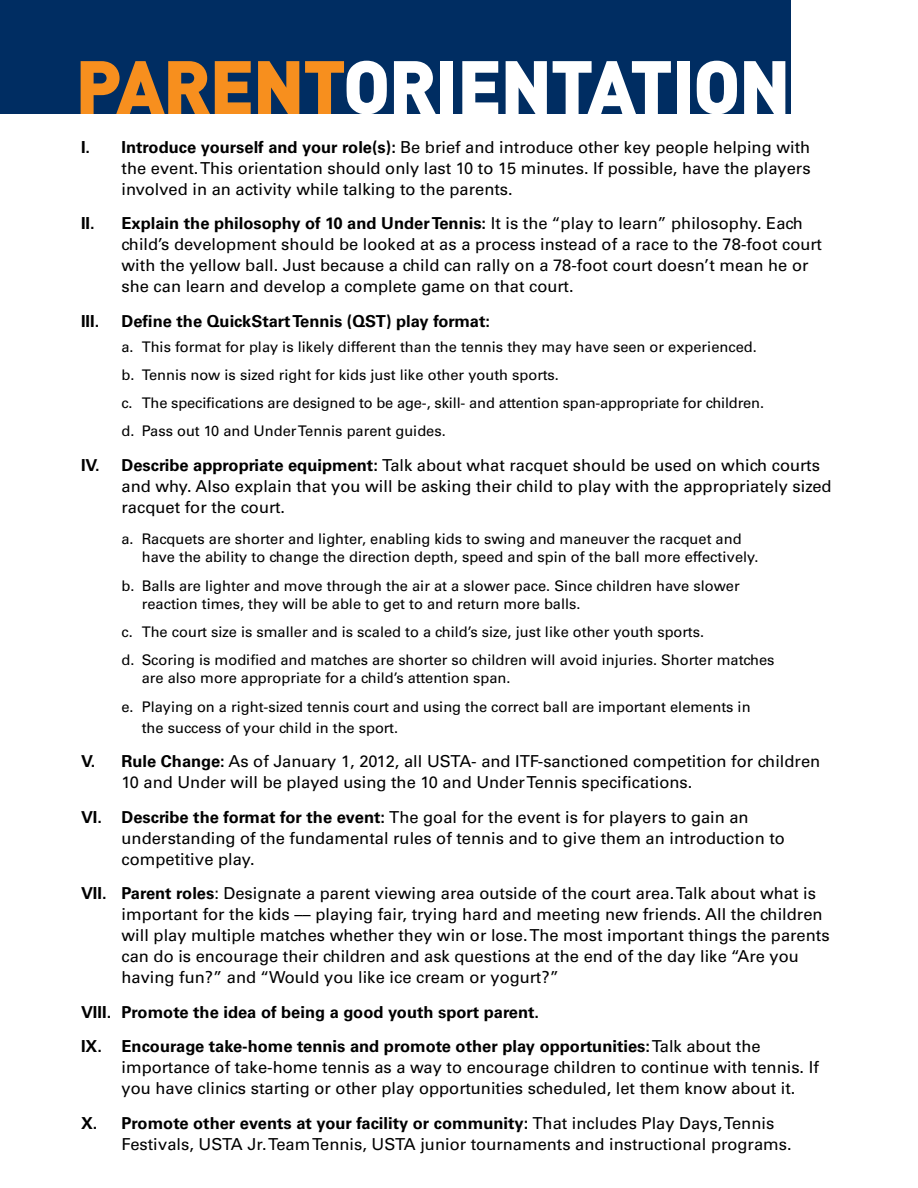
<style>
.page{position:relative;width:918px;height:1188px;background:#fff}
.page>*{position:absolute;margin:0;border:0;box-sizing:border-box;transform-origin:0 0}
.t1{font:900 74.25px "DIN";letter-spacing:-.025em;color:#fff}
.t2{font:16.5px/21px "Univers LT Std";color:#000}
.t3{font:700 16.5px/34.5px "Univers LT Std";color:#000}
.t4{font:14.7px/28.2px "Univers LT Std";color:#000}
.s1{color:#f78f1e}
.s2{font-weight:700}
.s3{font-weight:400}
</style>
<div class="page">
<div style="left:0;top:0;width:791px;height:114px;background:#002d62"></div>
<h1 class="t1" style="left:75px;top:37px;width:717px"><span class="s1">PARENT</span>ORIENTATION</h1>
<p class="t2" style="left:122px;top:137px;width:691px;text-align:justify;text-indent:-41px"><span class="s2">I. Introduce yourself and your role(s):</span> Be brief and introduce other key people helping with the event. This orientation should only last 10 to 15 minutes. If possible, have the players involved in an activity while talking to the parents.</p>
<p class="t2" style="left:122px;top:213px;width:702px;text-indent:-41px"><span class="s2">II. Explain the philosophy of 10 and Under Tennis:</span> It is the “play to learn” philosophy. Each child’s development should be looked at as a process instead of a race to the 78-foot court with the yellow ball. Just because a child can rally on a 78-foot court doesn’t mean he or she can learn and develop a complete game on that court.</p>
<p class="t3" style="left:81px;top:304px;width:20px">III.</p>
<p class="t3" style="left:122px;top:304px;width:370px">Define the QuickStart Tennis (QST) play format:</p>
<p class="t4" style="left:122px;top:332px;width:644px">a. This format for play is likely different than the tennis they may have seen or experienced. b. Tennis now is sized right for kids just like other youth sports.<br>c. The specifications are designed to be age-, skill- and attention span-appropriate for children. d. Pass out 10 and Under Tennis parent guides.</p>
<p class="t2" style="left:122px;top:455px;width:712px;text-indent:-41px"><span class="s2">IV. Describe appropriate equipment:</span> Talk about what racquet should be used on which courts and why. Also explain that you will be asking their child to play with the appropriately sized racquet for the court.</p>
<p class="t4" style="left:142px;top:530px;width:618px;line-height:18px;text-indent:-20px">a. Racquets are shorter and lighter, enabling kids to swing and maneuver the racquet and have the ability to change the direction depth, speed and spin of the ball more effectively.</p>
<p class="t4" style="left:142px;top:577px;width:600px;line-height:18px;text-indent:-20px">b. Balls are lighter and move through the air at a slower pace. Since children have slower reaction times, they will be able to get to and return more balls.</p>
<p class="t4" style="left:122px;top:618px;width:655px">c. The court size is smaller and is scaled to a child’s size, just like other youth sports.<br>d. Scoring is modified and matches are shorter so children will avoid injuries. Shorter matches</p>
<p class="t4" style="left:122px;top:664px;width:631px;text-indent:20px">are also more appropriate for a child’s attention span.<br>e. Playing on a right-sized tennis court and using the correct ball are important elements in</p>
<p class="t4" style="left:142px;top:713px;width:258px">the success of your child in the sport.</p>
<p class="t2" style="left:122px;top:751px;width:700px;text-indent:-41px"><span class="s2">V. Rule Change:</span> As of January 1, 2012, all USTA- and ITF-sanctioned competition for children<br>10 and Under will be played using the 10 and Under Tennis specifications.</p>
<p class="t2" style="left:122px;top:806px;width:665px;text-indent:-41px"><span class="s2">VI. Describe the format for the event:</span> The goal for the event is for players to gain an understanding of the fundamental rules of tennis and to give them an introduction to competitive play.</p>
<p class="t2" style="left:122px;top:883px;width:710px;text-indent:-41px"><span class="s2">VII. Parent roles</span>: Designate a parent viewing area outside of the court area. Talk about what is important for the kids –– playing fair, trying hard and meeting new friends. All the children will play multiple matches whether they win or lose. The most important things the parents can do is encourage their children and ask questions at the end of the day like “Are you having fun?” and “Would you like ice cream or yogurt?”</p>
<p class="t3" style="left:81px;top:995px;width:681px">VIII. Promote the idea of being a good youth sport parent.<br>IX. Encourage take-home tennis and promote other play opportunities: <span class="s3">Talk about the</span></p>
<p class="t2" style="left:122px;top:1057px;width:699px">importance of take-home tennis as a way to encourage children to continue with tennis. If you have clinics starting or other play opportunities scheduled, let them know about it.</p>
<p class="t2" style="left:122px;top:1112px;width:672px;text-indent:-41px"><span class="s2">X. Promote other events at your facility or community:</span> That includes Play Days, Tennis<br>Festivals, USTA Jr. Team Tennis, USTA junior tournaments and instructional programs.</p>
</div>
